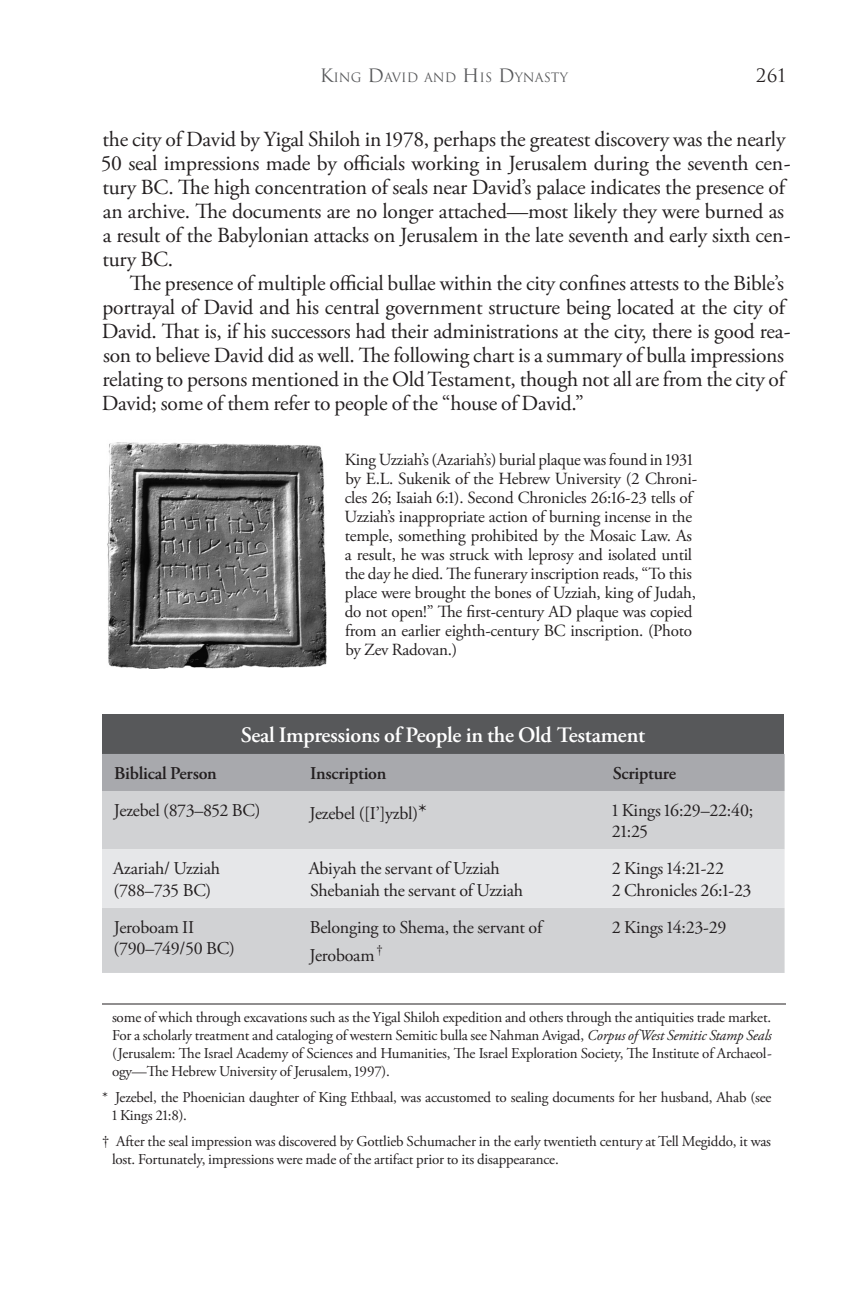
<style>
.page{position:relative;width:864px;height:1296px;background:#fff}
.page>*{position:absolute;margin:0;border:0;box-sizing:border-box;transform-origin:0 0}
.Chart_Header{font:600 22px "Adobe Garamond Pro";letter-spacing:-.01em;color:#fff}
.Normal__Garamond_Pro{font:21.6px/24px "Adobe Garamond Pro";letter-spacing:-.015em;color:#231f20}
.Footnote{font:21.6px/24px "Adobe Garamond Pro";letter-spacing:-.01em;color:#231f20}
.Chart_Text{font:18px/21.4px "Adobe Garamond Pro";letter-spacing:-.015em;color:#231f20}
.Chart_Text-2{font:600 18px "Adobe Garamond Pro";letter-spacing:-.01em;color:#231f20}
.Chart_Text-3{font:18px "Adobe Garamond Pro";letter-spacing:-.035em;color:#231f20}
.t1{font:18px "Trajan";color:#231f20}
.t2{font:17px/19px "Adobe Garamond Pro";letter-spacing:-.015em;color:#231f20}
.Chart_Text-4{font:15px/18px "Adobe Garamond Pro";letter-spacing:-.015em;color:#231f20;text-align:justify}
.Footnote-2{font:15px/18px "Adobe Garamond Pro";letter-spacing:-.015em;color:#231f20}
.t3{font:12.6px "Trajan";color:#57585a}
.s1{font-size:18px}
.s2{color:#fff}
.s3{font-size:22px}
.s4{font-style:italic}
</style>
<div class="page">
<div style="left:102px;top:714px;width:682px;height:40px;background:#57585a"></div>
<div style="left:102px;top:754px;width:683px;height:37px;background:#a8a9ad"></div>
<div style="left:102px;top:791px;width:683px;height:182px;background:#d1d2d4"></div>
<div style="left:102px;top:849px;width:683px;height:59px;background:#e6e7e9"></div>
<hr style="left:102px;top:1004px;width:684px;height:1px;background:#231f20">
<img style="left:107px;top:442px;width:220px;height:226px">
<p class="t3" style="left:320px;top:69px;width:250px"><span class="s1">K</span>ING <span class="s1">D</span>AVID AND <span class="s1">H</span> IS <span class="s1">D</span>YNASTY</p>
<p class="t1" style="left:756px;top:64px;width:31px">261</p>
<p class="Footnote" style="left:101px;top:128px;width:692px">the city of David by Yigal Shiloh in 1978, perhaps the greatest discovery was the nearly 50 seal impressions made by officials working in Jerusalem during the seventh cen&shy;tury BC. The high concentration of seals near David’s palace indicates the presence of an archive. The documents are no longer attached—most likely they were burned as a result of the Babylonian attacks on Jerusalem in the late seventh and early sixth cen&shy;tury BC.</p>
<p class="Normal__Garamond_Pro" style="left:102px;top:272px;width:690px;text-indent:28px">The presence of multiple official bullae within the city confines attests to the Bible’s portrayal of David and his central government structure being located at the city of David. That is, if his successors had their administrations at the city, there is good rea&shy;son to believe David did as well. The following chart is a summary of bulla impressions relating to persons mentioned in the Old Testament, though not all are from the city of David; some of them refer to people of the “house of David.”<span class="s2">*†</span></p>
<p class="t2" style="left:345px;top:451px;width:354px">King Uzziah’s (Azariah’s) burial plaque was found in 1931 by E.L. Sukenik of the Hebrew University (2 Chroni&shy;cles 26; Isaiah 6:1). Second Chronicles 26:16-23 tells of Uzziah’s inappropriate action of burning incense in the temple, something prohibited by the Mosaic Law. As a result, he was struck with leprosy and isolated until the day he died. The funerary inscription reads, “To this place were brought the bones of Uzziah, king of Judah, do not open!” The first-century AD plaque was copied from an earlier eighth-century BC inscription. (Photo by Zev Radovan.)</p>
<p class="Chart_Header" style="left:241px;top:722px;width:406px">Seal Impressions of People in the Old Testament</p>
<p class="Chart_Text-2" style="left:114px;top:763px;width:104px">Biblical Person</p>
<p class="Chart_Text-2" style="left:310px;top:763px;width:78px">Inscription</p>
<p class="Chart_Text-2" style="left:613px;top:763px;width:65px">Scripture</p>
<p class="Chart_Text-3" style="left:114px;top:800px;width:148px">Jezebel (873–852 BC)</p>
<p class="Chart_Text" style="left:310px;top:803px;width:119px">Jezebel ([I’]yzbl)<span class="s3">*</span></p>
<p class="Chart_Text" style="left:612px;top:800px;width:143px">1 Kings 16:29–22:40;<br>21:25</p>
<p class="Chart_Text" style="left:113px;top:859px;width:108px">Azariah/ Uzziah (788–735 BC)</p>
<p class="Chart_Text" style="left:309px;top:859px;width:192px">Abiyah the servant of Uzziah</p>
<p class="Chart_Text" style="left:612px;top:859px;width:114px">2 Kings 14:21-22</p>
<p class="Chart_Text" style="left:612px;top:880px;width:141px">2 Chronicles 26:1-23</p>
<p class="Chart_Text" style="left:310px;top:880px;width:215px">Shebaniah the servant of Uzziah</p>
<p class="Chart_Text" style="left:113px;top:917px;width:123px">Jeroboam II (790–749/50 BC)</p>
<p class="Chart_Text" style="left:310px;top:914px;width:234px;line-height:28px">Belonging to Shema, the servant of<br>Jeroboam <sup>†</sup></p>
<p class="Chart_Text" style="left:612px;top:917px;width:116px">2 Kings 14:23-29</p>
<p class="Chart_Text-4" style="left:112px;top:1009px;width:662px">some of which through excavations such as the Yigal Shiloh expedition and others through the antiquities trade market.<br>For a scholarly treatment and cataloging of western Semitic bulla see Nahman Avigad, <span class="s4">Corpus of West Semitic Stamp Seals </span>( Jerusalem: The Israel Academy of Sciences and Humanities, The Israel Exploration Society, The Institute of Archaeol&shy;ogy—The Hebrew University of Jerusalem, 1997).</p>
<p class="Footnote-2" style="left:112px;top:1089px;width:661px;text-indent:-10px">* Jezebel, the Phoenician daughter of King Ethbaal, was accustomed to sealing documents for her husband, Ahab (see<br>1 Kings 21:8).</p>
<p class="Footnote-2" style="left:112px;top:1133px;width:661px;text-indent:-10px">† After the seal impression was discovered by Gottlieb Schumacher in the early twentieth century at Tell Megiddo, it was lost. Fortunately, impressions were made of the artifact prior to its disappearance.</p>
</div>
